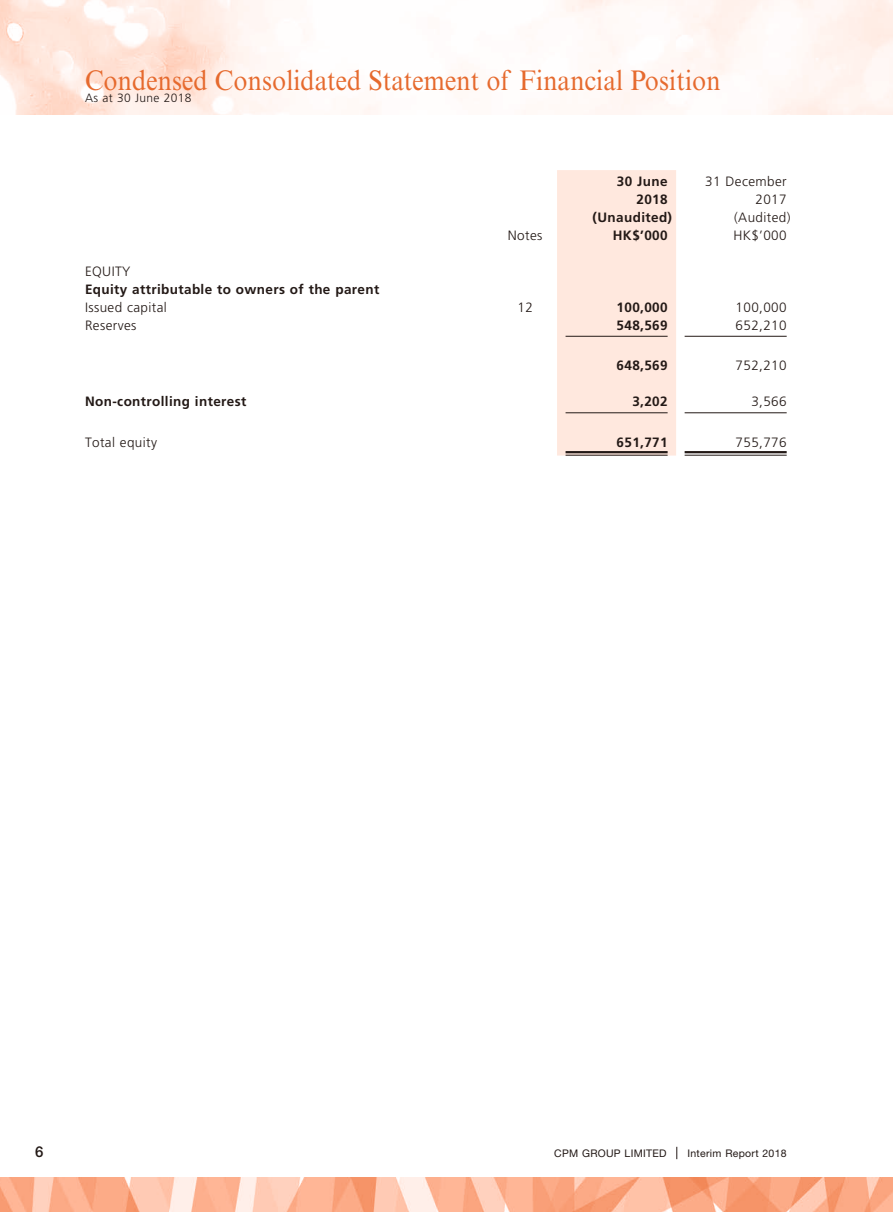
<style>
.page{position:relative;width:893px;height:1212px;background:#fff}
.page>*{position:absolute;margin:0;border:0;box-sizing:border-box;transform-origin:0 0}
.t1{font:28.35px "Times New Roman MT Std";letter-spacing:.005em;color:#e66a2e;scale:.9 1}
.t2{font:500 15px "Helvetica Neue LT Std";color:#231916}
.t3{font:700 13.5px "Frutiger LT Std";letter-spacing:.03em;color:#231916}
.t4{font:300 13.5px "Frutiger LT Std";letter-spacing:.03em;color:#231916}
.t5{font:300 12px "Frutiger LT Std";letter-spacing:.03em;color:#231916}
.t6{font:10.5px "Helvetica Neue LT Std";letter-spacing:.03em;color:#231916}
</style>
<div class="page">
<img style="left:0;top:0;width:893px;height:115px">
<img style="left:0;top:1178px;width:893px;height:34px">
<svg style="left:676px;top:1147px;width:1px;height:12px"></svg>
<div style="left:557px;top:170px;width:119px;height:285px;background:#ffe8de"></div>
<hr style="left:566px;top:336px;width:102px;height:1px;background:#231916">
<hr style="left:685px;top:336px;width:102px;height:1px;background:#231916">
<hr style="left:566px;top:412px;width:102px;height:1px;background:#231916">
<hr style="left:685px;top:412px;width:102px;height:1px;background:#231916">
<hr style="left:566px;top:451px;width:102px;height:2px;background:#231916">
<hr style="left:566px;top:455px;width:102px;height:1px;background:#231916">
<hr style="left:685px;top:451px;width:102px;height:2px;background:#231916">
<hr style="left:685px;top:455px;width:102px;height:1px;background:#231916">
<h1 class="t1" style="left:85px;top:64px;width:708px">Condensed Consolidated Statement of Financial Position</h1>
<p class="t5" style="left:85px;top:92px;width:108px">As at 30 June 2018</p>
<p class="t3" style="left:617px;top:173px;width:52px">30 June</p>
<p class="t4" style="left:705px;top:173px;width:83px">31 December</p>
<p class="t3" style="left:636px;top:191px;width:33px">2018</p>
<p class="t4" style="left:755px;top:191px;width:33px">2017</p>
<p class="t3" style="left:593px;top:209px;width:81px">(Unaudited)</p>
<p class="t4" style="left:734px;top:209px;width:58px">(Audited)</p>
<p class="t4" style="left:508px;top:227px;width:36px">Notes</p>
<p class="t3" style="left:613px;top:227px;width:56px">HK$’000</p>
<p class="t4" style="left:733px;top:227px;width:55px">HK$’000</p>
<p class="t4" style="left:85px;top:263px;width:47px">EQUITY</p>
<p class="t3" style="left:85px;top:281px;width:296px">Equity attributable to owners of the parent</p>
<p class="t4" style="left:85px;top:299px;width:83px">Issued capital</p>
<p class="t4" style="left:517px;top:299px;width:17px">12</p>
<p class="t3" style="left:617px;top:299px;width:53px">100,000</p>
<p class="t4" style="left:736px;top:299px;width:53px">100,000</p>
<p class="t4" style="left:85px;top:317px;width:53px">Reserves</p>
<p class="t3" style="left:617px;top:317px;width:53px">548,569</p>
<p class="t4" style="left:736px;top:317px;width:53px">652,210</p>
<p class="t3" style="left:617px;top:358px;width:53px">648,569</p>
<p class="t4" style="left:736px;top:358px;width:53px">752,210</p>
<p class="t3" style="left:85px;top:394px;width:163px">Non-controlling interest</p>
<p class="t3" style="left:632px;top:394px;width:37px">3,202</p>
<p class="t4" style="left:751px;top:394px;width:37px">3,566</p>
<p class="t4" style="left:85px;top:435px;width:74px">Total equity</p>
<p class="t3" style="left:617px;top:434px;width:53px">651,771</p>
<p class="t4" style="left:736px;top:435px;width:53px">755,776</p>
<p class="t2" style="left:35px;top:1142px;width:10px">6</p>
<p class="t6" style="left:554px;top:1147px;width:114px">CPM GROUP LIMITED</p>
<p class="t6" style="left:687px;top:1147px;width:101px">Interim Report 2018</p>
</div>
